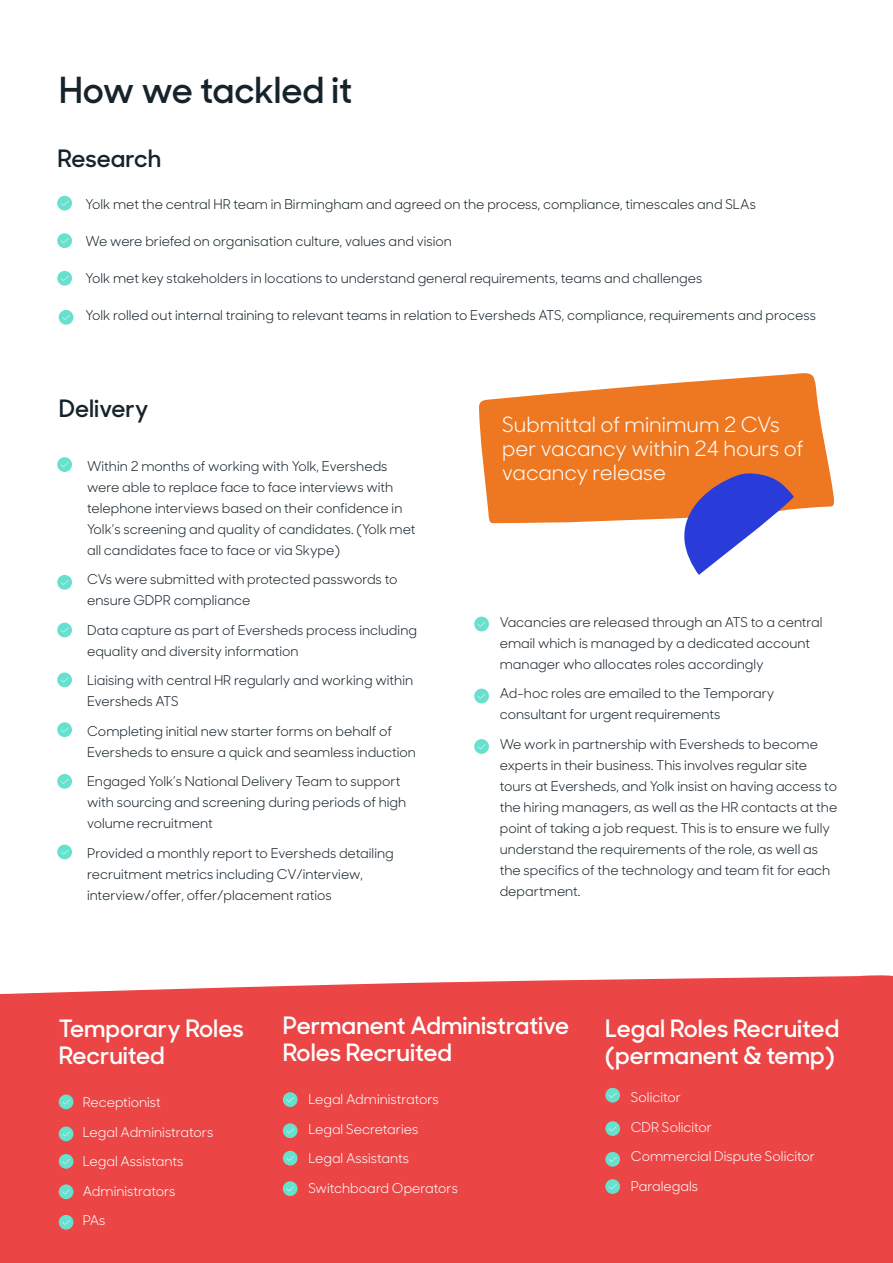
<style>
.page{position:relative;width:893px;height:1263px;background:#fff}
.page>*{position:absolute;margin:0;border:0;box-sizing:border-box;transform-origin:0 0}
.t1{font:600 36px "Sharp Sans Display No 1";color:#16232b}
.t2{font:600 24px/27px "Sharp Sans Display No 1";color:#fff}
.t3{font:600 24px "Sharp Sans Display No 1";color:#16232b}
.t4{font:21px/24px "Sharp Sans Display No 1";color:#fff}
.t5{font:13.5px/21px "Sharp Sans Display No 1";color:#16232b}
.t6{font:13.5px/29.5px "Sharp Sans Display No 1";color:#fff}
</style>
<div class="page">
<div style="left:0;top:975px;width:893px;height:288px;background:#ec4545"></div>
<svg style="left:479px;top:373px;width:355px;height:150px;fill:#ed7821"></svg>
<div style="left:57px;top:672px;width:15px;height:15px;background:#67e0cd;border-radius:50%"></div>
<svg style="left:61px;top:677px;width:8px;height:5px"></svg>
<div style="left:474px;top:617px;width:15px;height:14px;background:#67e0cd;border-radius:50%"></div>
<div style="left:474px;top:689px;width:15px;height:14px;background:#67e0cd;border-radius:50%"></div>
<div style="left:57px;top:575px;width:15px;height:15px;background:#67e0cd;border-radius:50%"></div>
<svg style="left:61px;top:580px;width:8px;height:5px"></svg>
<div style="left:57px;top:457px;width:15px;height:15px;background:#67e0cd;border-radius:50%"></div>
<svg style="left:61px;top:462px;width:8px;height:5px"></svg>
<div style="left:57px;top:623px;width:15px;height:14px;background:#67e0cd;border-radius:50%"></div>
<div style="left:474px;top:739px;width:15px;height:15px;background:#67e0cd;border-radius:50%"></div>
<svg style="left:478px;top:744px;width:8px;height:5px"></svg>
<div style="left:59px;top:310px;width:14px;height:15px;background:#67e0cd;border-radius:50%"></div>
<svg style="left:62px;top:315px;width:8px;height:5px"></svg>
<div style="left:57px;top:271px;width:15px;height:15px;background:#67e0cd;border-radius:50%"></div>
<svg style="left:61px;top:276px;width:8px;height:5px"></svg>
<div style="left:57px;top:233px;width:15px;height:15px;background:#67e0cd;border-radius:50%"></div>
<svg style="left:61px;top:238px;width:8px;height:5px"></svg>
<div style="left:57px;top:196px;width:15px;height:15px;background:#67e0cd;border-radius:50%"></div>
<svg style="left:61px;top:201px;width:8px;height:5px"></svg>
<div style="left:57px;top:844px;width:15px;height:15px;background:#67e0cd;border-radius:50%"></div>
<div style="left:57px;top:774px;width:15px;height:15px;background:#67e0cd;border-radius:50%"></div>
<svg style="left:61px;top:779px;width:8px;height:5px"></svg>
<div style="left:57px;top:722px;width:15px;height:15px;background:#67e0cd;border-radius:50%"></div>
<svg style="left:61px;top:727px;width:8px;height:5px"></svg>
<div style="left:59px;top:1094px;width:14px;height:15px;background:#67e0cd;border-radius:50%"></div>
<svg style="left:62px;top:1099px;width:8px;height:5px"></svg>
<div style="left:59px;top:1215px;width:14px;height:14px;background:#67e0cd;border-radius:50%"></div>
<svg style="left:62px;top:1220px;width:8px;height:5px"></svg>
<div style="left:59px;top:1184px;width:14px;height:15px;background:#67e0cd;border-radius:50%"></div>
<svg style="left:62px;top:1189px;width:8px;height:5px"></svg>
<div style="left:59px;top:1154px;width:14px;height:15px;background:#67e0cd;border-radius:50%"></div>
<svg style="left:62px;top:1159px;width:8px;height:5px"></svg>
<div style="left:59px;top:1126px;width:14px;height:15px;background:#67e0cd;border-radius:50%"></div>
<svg style="left:62px;top:1131px;width:8px;height:5px"></svg>
<div style="left:283px;top:1092px;width:15px;height:15px;background:#67e0cd;border-radius:50%"></div>
<svg style="left:286px;top:1097px;width:8px;height:5px"></svg>
<div style="left:283px;top:1181px;width:15px;height:15px;background:#67e0cd;border-radius:50%"></div>
<svg style="left:286px;top:1186px;width:8px;height:5px"></svg>
<div style="left:283px;top:1151px;width:15px;height:14px;background:#67e0cd;border-radius:50%"></div>
<svg style="left:286px;top:1156px;width:8px;height:4px"></svg>
<div style="left:283px;top:1123px;width:15px;height:15px;background:#67e0cd;border-radius:50%"></div>
<svg style="left:286px;top:1128px;width:8px;height:5px"></svg>
<svg style="left:681px;top:471px;width:113px;height:104px"></svg>
<div style="left:605px;top:1088px;width:15px;height:14px;background:#67e0cd;border-radius:50%"></div>
<div style="left:605px;top:1179px;width:15px;height:15px;background:#67e0cd;border-radius:50%"></div>
<svg style="left:609px;top:1184px;width:8px;height:5px"></svg>
<div style="left:605px;top:1152px;width:15px;height:15px;background:#67e0cd;border-radius:50%"></div>
<svg style="left:609px;top:1157px;width:8px;height:5px"></svg>
<div style="left:605px;top:1121px;width:15px;height:15px;background:#67e0cd;border-radius:50%"></div>
<svg style="left:609px;top:1126px;width:8px;height:5px"></svg>
<h1 class="t1" style="left:59px;top:62px;width:295px">How we tackled it</h1>
<h2 class="t3" style="left:58px;top:140px;width:105px">Research</h2>
<p class="t5" style="left:86px;top:193px;width:672px">Yolk met the central HR team in Birmingham and agreed on the process, compliance, timescales and SLAs</p>
<p class="t5" style="left:86px;top:230px;width:368px">We were briefed on organisation culture, values and vision</p>
<p class="t5" style="left:86px;top:266px;width:618px">Yolk met key stakeholders in locations to understand general requirements, teams and challenges</p>
<p class="t5" style="left:86px;top:303px;width:732px">Yolk rolled out internal training to relevant teams in relation to Eversheds ATS, compliance, requirements and process</p>
<h2 class="t3" style="left:59px;top:390px;width:91px">Delivery</h2>
<p class="t5" style="left:87px;top:454px;width:330px">Within 2 months of working with Yolk, Eversheds were able to replace face to face interviews with telephone interviews based on their confidence in Yolk’s screening and quality of candidates. (Yolk met all candidates face to face or via Skype)</p>
<p class="t5" style="left:87px;top:568px;width:312px">CVs were submitted with protected passwords to ensure GDPR compliance</p>
<p class="t5" style="left:87px;top:618px;width:331px">Data capture as part of Eversheds process including equality and diversity information</p>
<p class="t5" style="left:87px;top:669px;width:328px">Liaising with central HR regularly and working within<br>Eversheds ATS</p>
<p class="t5" style="left:87px;top:719px;width:330px">Completing initial new starter forms on behalf of<br>Eversheds to ensure a quick and seamless induction</p>
<p class="t5" style="left:87px;top:770px;width:321px">Engaged Yolk’s National Delivery Team to support with sourcing and screening during periods of high volume recruitment</p>
<p class="t5" style="left:87px;top:841px;width:308px">Provided a monthly report to Eversheds detailing recruitment metrics including CV/interview, interview/offer, offer/placement ratios</p>
<h3 class="t4" style="left:502px;top:411px;width:303px">Submittal of minimum 2 CVs per vacancy within 24 hours of vacancy release</h3>
<p class="t5" style="left:500px;top:610px;width:324px">Vacancies are released through an ATS to a central email which is managed by a dedicated account manager who allocates roles accordingly</p>
<p class="t5" style="left:500px;top:682px;width:276px">Ad-hoc roles are emailed to the Temporary consultant for urgent requirements</p>
<p class="t5" style="left:500px;top:732px;width:339px">We work in partnership with Eversheds to become experts in their business. This involves regular site tours at Eversheds, and Yolk insist on having access to the hiring managers, as well as the HR contacts at the point of taking a job request. This is to ensure we fully understand the requirements of the role, as well as the specifics of the technology and team fit for each department.</p>
<h2 class="t2" style="left:59px;top:1014px;width:187px">Temporary Roles<br>Recruited</h2>
<h2 class="t2" style="left:283px;top:1010px;width:288px">Permanent Administrative<br>Roles Recruited</h2>
<p class="t6" style="left:83px;top:1087px;width:132px">Receptionist<br>Legal Administrators<br>Legal Assistants<br>Administrators<br>PAs</p>
<p class="t6" style="left:308px;top:1083px;width:151px">Legal Administrators<br>Legal Secretaries<br>Legal Assistants<br>Switchboard Operators</p>
<h2 class="t2" style="left:605px;top:1014px;width:235px">Legal Roles Recruited (permanent &amp; temp)</h2>
<p class="t6" style="left:631px;top:1081px;width:186px">Solicitor<br>CDR Solicitor<br>Commercial Dispute Solicitor<br>Paralegals</p>
</div>
